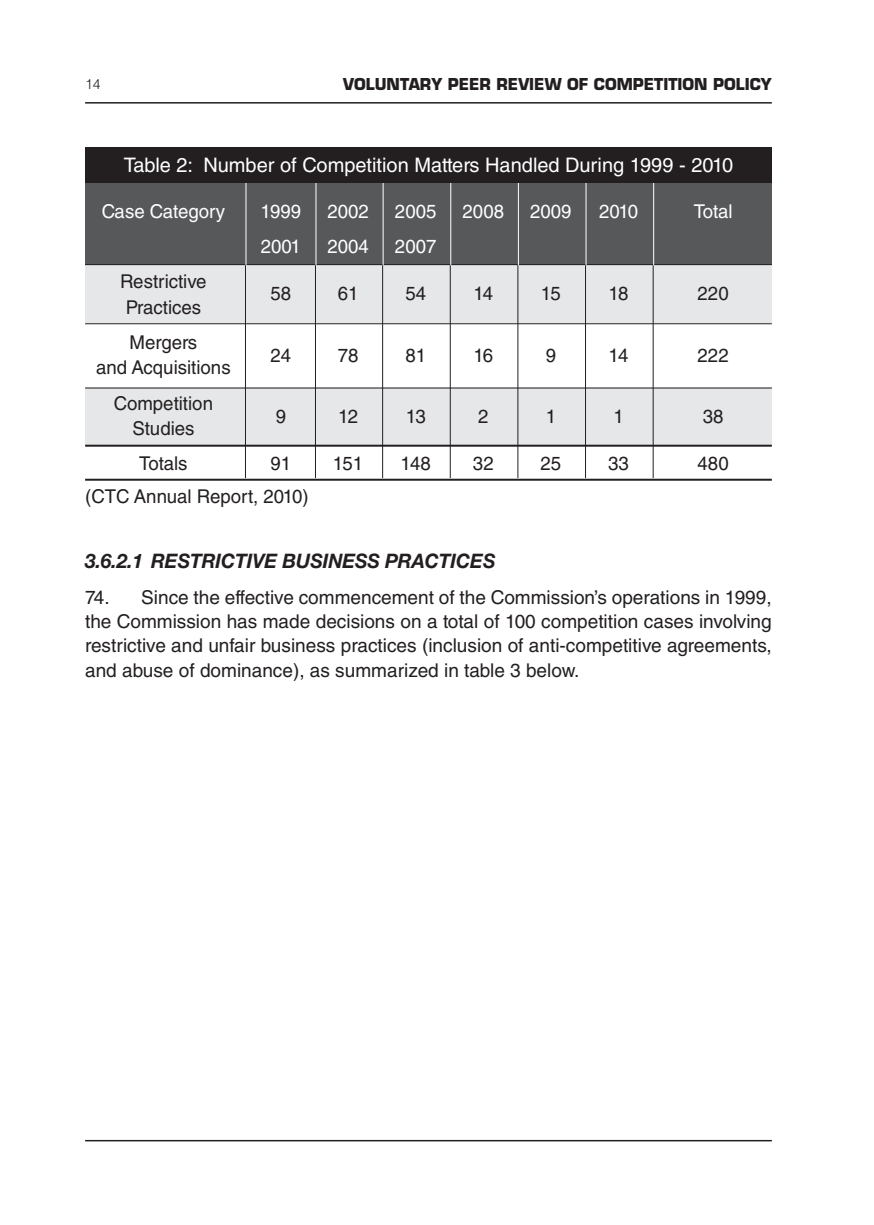
<style>
.page{position:relative;width:874px;height:1225px;background:#fff}
.page>*{position:absolute;margin:0;border:0;box-sizing:border-box;transform-origin:0 0}
.t1{font:20px "Helvetica LT Std";color:#fff}
.t2{font:italic 700 20px "Helvetica Neue LT Std";letter-spacing:-.005em;color:#231f20;scale:.96 1}
.t3{font:19px/24.4px "Helvetica LT Std";color:#231f20}
.t4{font:19px/35.4px "Helvetica LT Std";color:#fff}
.t5{font:700 16px "Eurostile LT Std";color:#231f20;scale:.96 1}
.t6{font:300 14px "Helvetica LT Std";color:#231f20}
</style>
<div class="page">
<hr style="left:85px;top:102px;width:686px;height:2px;background:#231f20">
<hr style="left:85px;top:1140px;width:686px;height:1px;background:#231f20">
<div style="left:85px;top:183px;width:686px;height:82px;background:#57585a"></div>
<div style="left:85px;top:265px;width:686px;height:58px;background:#e6e7e9"></div>
<div style="left:85px;top:386px;width:686px;height:58px;background:#e6e7e9"></div>
<hr style="left:85px;top:264px;width:686px;height:1px;background:#231f20">
<hr style="left:85px;top:323px;width:686px;height:1px;background:#231f20">
<hr style="left:85px;top:387px;width:686px;height:1px;background:#231f20">
<hr style="left:85px;top:445px;width:686px;height:2px;background:#231f20">
<hr style="left:85px;top:479px;width:686px;height:2px;background:#231f20">
<hr style="left:245px;top:264px;width:1px;height:214px;background:#231f20">
<hr style="left:315px;top:264px;width:1px;height:214px;background:#231f20">
<hr style="left:382px;top:264px;width:1px;height:214px;background:#231f20">
<hr style="left:449px;top:264px;width:1px;height:214px;background:#231f20">
<hr style="left:517px;top:264px;width:1px;height:214px;background:#231f20">
<hr style="left:584px;top:264px;width:1px;height:214px;background:#231f20">
<hr style="left:652px;top:264px;width:1px;height:214px;background:#231f20">
<hr style="left:245px;top:180px;width:1px;height:85px;background:#fff">
<hr style="left:315px;top:180px;width:1px;height:85px;background:#fff">
<hr style="left:382px;top:180px;width:1px;height:85px;background:#fff">
<hr style="left:450px;top:180px;width:1px;height:85px;background:#fff">
<hr style="left:517px;top:180px;width:1px;height:85px;background:#fff">
<hr style="left:585px;top:180px;width:1px;height:85px;background:#fff">
<hr style="left:652px;top:180px;width:1px;height:85px;background:#fff">
<div style="left:85px;top:147px;width:686px;height:36px;background:#231f20"></div>
<p class="t6" style="left:85px;top:76px;width:17px">14</p>
<p class="t5" style="left:343px;top:74px;width:448px">VOLUNTARY PEER REVIEW OF COMPETITION POLICY</p>
<p class="t1" style="left:124px;top:154px;width:610px">Table 2: Number of Competition Matters Handled During 1999 - 2010</p>
<p class="t4" style="left:102px;top:193px;width:125px">Case Category</p>
<p class="t4" style="left:260px;top:193px;width:42px">1999<br>2001</p>
<p class="t3" style="left:270px;top:281px;width:22px">58</p>
<p class="t3" style="left:120px;top:269px;width:88px;line-height:25.4px">Restrictive<br>Practices</p>
<p class="t3" style="left:96px;top:330px;width:136px;line-height:25.4px;text-align:center">Mergers<br>and Acquisitions</p>
<p class="t3" style="left:114px;top:390px;width:101px;line-height:25.4px;text-align:center">Competition<br>Studies</p>
<p class="t3" style="left:85px;top:447px;width:225px;line-height:32.8px;text-indent:54px">Totals<br>(CTC Annual Report, 2010)</p>
<p class="t3" style="left:270px;top:343px;width:22px">24</p>
<p class="t3" style="left:275px;top:404px;width:12px">9</p>
<p class="t3" style="left:270px;top:451px;width:22px">91</p>
<p class="t4" style="left:327px;top:193px;width:43px">2002<br>2004</p>
<p class="t3" style="left:337px;top:281px;width:22px">61</p>
<p class="t3" style="left:337px;top:343px;width:22px">78</p>
<p class="t3" style="left:338px;top:404px;width:21px">12</p>
<p class="t3" style="left:333px;top:451px;width:32px">151</p>
<p class="t4" style="left:395px;top:193px;width:43px">2005<br>2007</p>
<p class="t3" style="left:405px;top:281px;width:22px">54</p>
<p class="t3" style="left:405px;top:343px;width:22px">81</p>
<p class="t3" style="left:405px;top:404px;width:21px">13</p>
<p class="t3" style="left:400px;top:451px;width:32px">148</p>
<p class="t4" style="left:462px;top:193px;width:43px">2008</p>
<p class="t3" style="left:473px;top:281px;width:21px">14</p>
<p class="t3" style="left:473px;top:343px;width:21px">16</p>
<p class="t3" style="left:478px;top:404px;width:12px">2</p>
<p class="t3" style="left:472px;top:451px;width:22px">32</p>
<p class="t4" style="left:530px;top:193px;width:43px">2009</p>
<p class="t3" style="left:540px;top:281px;width:21px">15</p>
<p class="t3" style="left:545px;top:343px;width:12px">9</p>
<p class="t3" style="left:545px;top:404px;width:12px">1</p>
<p class="t3" style="left:540px;top:451px;width:22px">25</p>
<p class="t4" style="left:598px;top:193px;width:40px">2010</p>
<p class="t3" style="left:608px;top:281px;width:21px">18</p>
<p class="t3" style="left:608px;top:343px;width:21px">14</p>
<p class="t3" style="left:613px;top:404px;width:12px">1</p>
<p class="t3" style="left:608px;top:451px;width:22px">33</p>
<p class="t4" style="left:693px;top:193px;width:40px">Total</p>
<p class="t3" style="left:697px;top:281px;width:33px">220</p>
<p class="t3" style="left:697px;top:343px;width:33px">222</p>
<p class="t3" style="left:702px;top:404px;width:22px">38</p>
<p class="t3" style="left:697px;top:451px;width:33px">480</p>
<p class="t2" style="left:85px;top:548px;width:428px">3.6.2.1 RESTRICTIVE BUSINESS PRACTICES</p>
<p class="t3" style="left:85px;top:585px;width:688px;text-align:justify">74. Since the effective commencement of the Commission’s operations in 1999, the Commission has made decisions on a total of 100 competition cases involving restrictive and unfair business practices (inclusion of anti-competitive agreements, and abuse of dominance), as summarized in table 3 below.</p>
</div>
